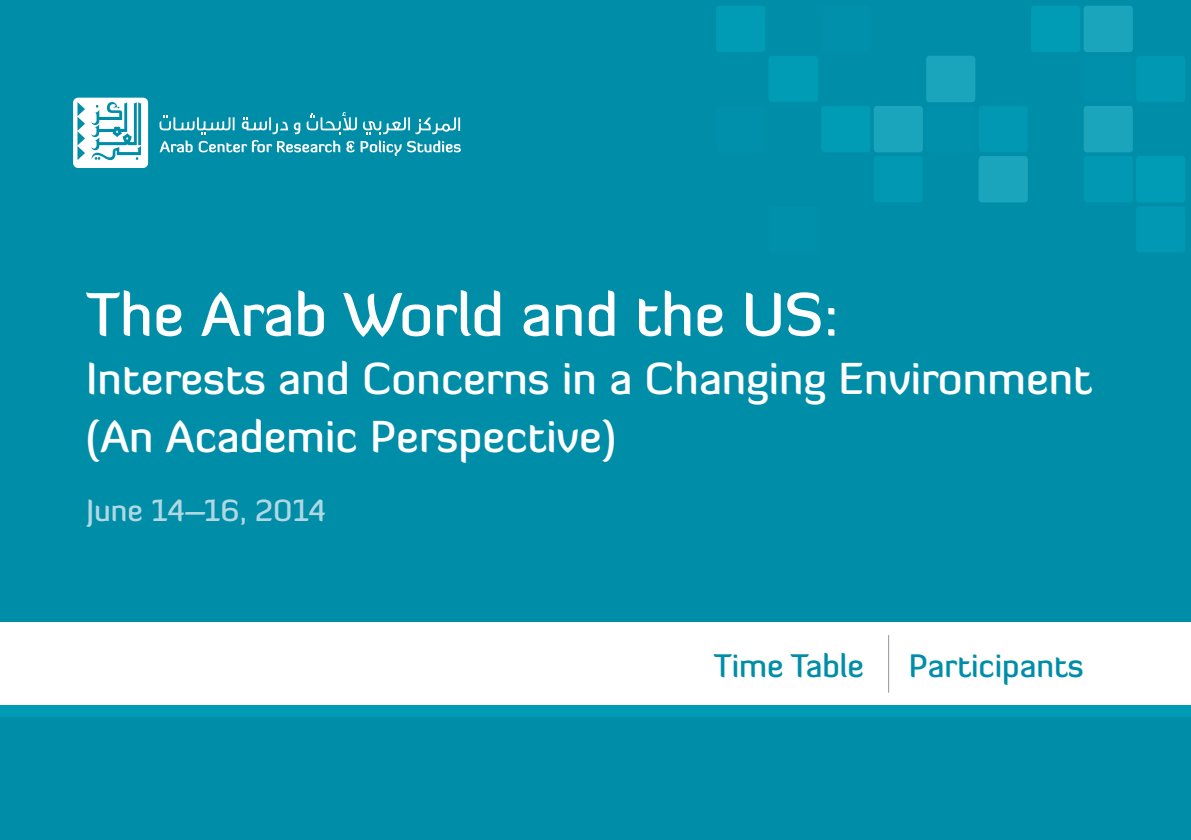
<style>
.page{position:relative;width:1191px;height:840px;background:#fff}
.page>*{position:absolute;margin:0;border:0;box-sizing:border-box;transform-origin:0 0}
.t1{font:500 60px "Diavlo";color:#fff}
.t2{font:500 44px "Diavlo";color:#fff}
.t3{font:500 32px "Diavlo";color:#008da8}
.t4{font:500 30px "Diavlo";color:#b0d8e3}
</style>
<div class="page">
<div style="left:0;top:0;width:1191px;height:839px;background:#008da8"></div>
<div style="left:0;top:621px;width:1191px;height:83px;background:#fff"></div>
<div style="left:0;top:704px;width:1191px;height:12px;background:#009cb5"></div>
<div style="left:1136px;top:56px;width:49px;height:46px;background:#0098b3;border-radius:3px"></div>
<div style="left:1136px;top:156px;width:49px;height:46px;background:#009cb5;border-radius:3px"></div>
<div style="left:1136px;top:206px;width:49px;height:46px;background:#0098b3;border-radius:3px"></div>
<div style="left:1083px;top:6px;width:49px;height:46px;background:#1aa5bc;border-radius:3px"></div>
<div style="left:1083px;top:56px;width:49px;height:46px;background:#0090ac;border-radius:3px"></div>
<div style="left:1083px;top:106px;width:49px;height:46px;background:#1aa5bc;border-radius:3px"></div>
<div style="left:1083px;top:156px;width:49px;height:46px;background:#0098b3;border-radius:3px"></div>
<div style="left:1031px;top:6px;width:49px;height:46px;background:#009cb5;border-radius:3px"></div>
<div style="left:978px;top:106px;width:49px;height:46px;background:#0098b3;border-radius:3px"></div>
<div style="left:978px;top:156px;width:49px;height:46px;background:#1aa5bc;border-radius:3px"></div>
<div style="left:926px;top:56px;width:49px;height:46px;background:#1aa5bc;border-radius:3px"></div>
<div style="left:926px;top:106px;width:49px;height:46px;background:#0090ac;border-radius:3px"></div>
<div style="left:873px;top:106px;width:50px;height:46px;background:#1aa5bc;border-radius:3px"></div>
<div style="left:873px;top:156px;width:50px;height:46px;background:#0098b3;border-radius:3px"></div>
<div style="left:821px;top:6px;width:49px;height:46px;background:#0090ac;border-radius:3px"></div>
<div style="left:821px;top:106px;width:49px;height:46px;background:#009cb5;border-radius:3px"></div>
<div style="left:768px;top:56px;width:50px;height:46px;background:#009cb5;border-radius:3px"></div>
<div style="left:768px;top:206px;width:50px;height:46px;background:#0090ac;border-radius:3px"></div>
<div style="left:716px;top:6px;width:49px;height:46px;background:#009cb5;border-radius:3px"></div>
<div style="left:716px;top:106px;width:49px;height:46px;background:#0090ac;border-radius:3px"></div>
<svg style="left:159px;top:112px;width:302px;height:44px"></svg>
<svg style="left:73px;top:98px;width:75px;height:70px"></svg>
<hr style="left:888px;top:634px;width:1px;height:58px;background:#939598">
<p class="t1" style="left:86px;top:276px;width:753px">The Arab World and the US:</p>
<p class="t2" style="left:86px;top:350px;width:1007px">Interests and Concerns in a Changing Environment</p>
<p class="t2" style="left:86px;top:408px;width:531px">(An Academic Perspective)</p>
<p class="t4" style="left:86px;top:491px;width:241px">June 14–16, 2014</p>
<p class="t3" style="left:713px;top:645px;width:152px">Time Table</p>
<p class="t3" style="left:908px;top:645px;width:177px">Participants</p>
</div>
